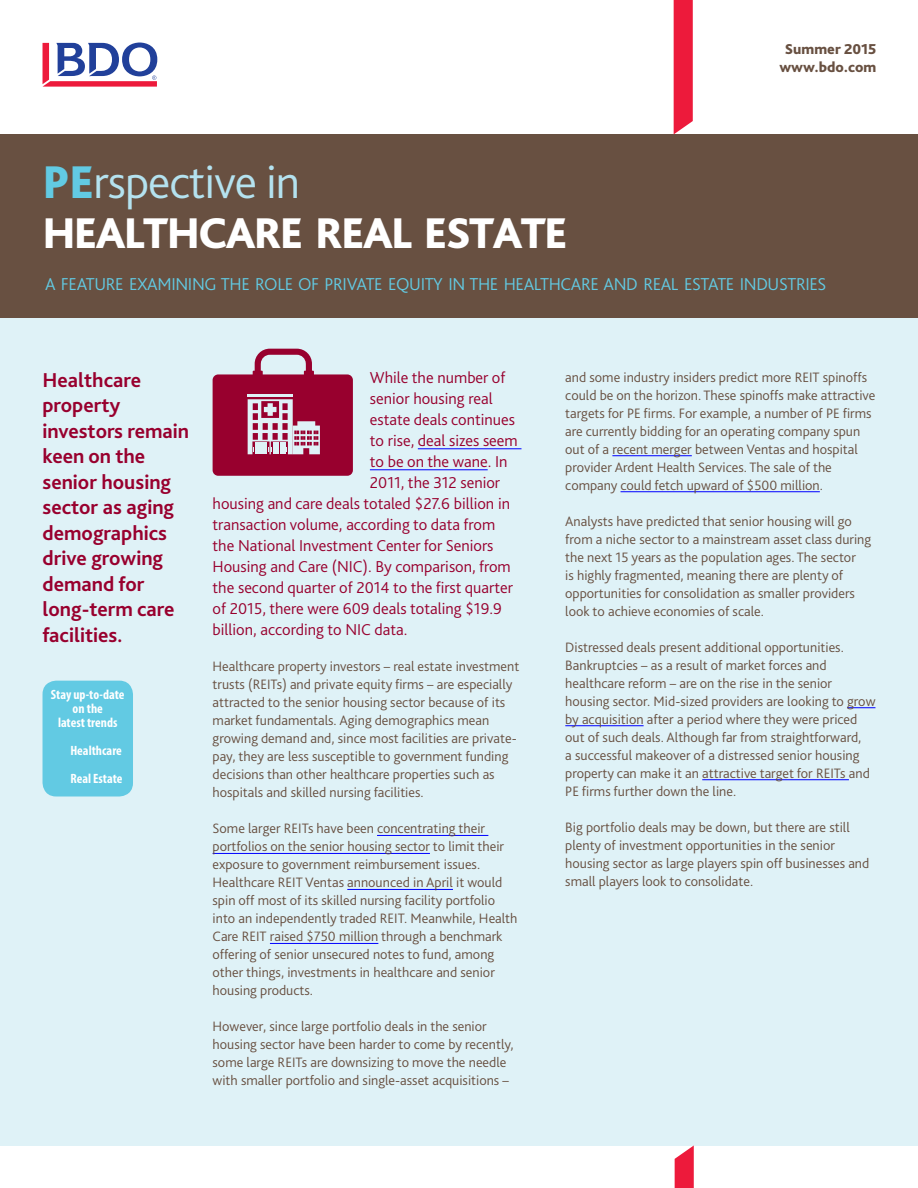
<style>
.page{position:relative;width:918px;height:1188px;background:#fff}
.page>*{position:absolute;margin:0;border:0;box-sizing:border-box;transform-origin:0 0}
.t1{font:300 48px "Bliss Pro";letter-spacing:-.02em;color:#b4e2ef}
.t2{font:800 45px "Bliss Pro";letter-spacing:-.04em;color:#fff}
.t3{font:700 21px/25.5px "Bliss Pro";color:#98002e}
.t4{font:300 18px "Bliss Pro";letter-spacing:-.02em;color:#62cae3}
.t5{font:300 16.5px "Bliss Pro";color:#98002e}
.t6{font:800 15px/18px "Bliss Pro";color:#685041;text-align:center}
.t7{font:300 14.25px/18px "Bliss Pro";color:#685041}
.t8{font:700 condensed 13.5px/14.1px "Myriad Pro";color:#fff;text-align:center}
.s1{font-weight:800;color:#62cae3}
</style>
<div class="page">
<div style="left:0;top:134px;width:918px;height:184px;background:#685041"></div>
<div style="left:0;top:318px;width:918px;height:827px;background:#dff2f7"></div>
<svg style="left:674px;top:0;width:19px;height:134px;background:#ee2746"></svg>
<svg style="left:43px;top:43px;width:114px;height:44px"></svg>
<svg style="left:675px;top:1145px;width:19px;height:43px"></svg>
<hr style="left:418px;top:448px;width:104px;height:1px;background:#00f">
<hr style="left:370px;top:469px;width:118px;height:1px;background:#00f">
<hr style="left:377px;top:835px;width:111px;height:1px;background:#00f">
<hr style="left:213px;top:853px;width:217px;height:1px;background:#00f">
<hr style="left:347px;top:889px;width:106px;height:1px;background:#00f">
<hr style="left:270px;top:943px;width:108px;height:1px;background:#00f">
<hr style="left:612px;top:455px;width:80px;height:1px;background:#00f">
<hr style="left:621px;top:491px;width:199px;height:1px;background:#00f">
<svg style="left:847px;top:707px;width:28px;height:1px"></svg>
<hr style="left:565px;top:725px;width:79px;height:1px;background:#00f">
<hr style="left:702px;top:779px;width:147px;height:1px;background:#00f">
<div style="left:253px;top:371px;width:10px;height:6px;background:#98002e"></div>
<div style="left:304px;top:371px;width:10px;height:6px;background:#98002e"></div>
<div style="left:213px;top:374px;width:140px;height:102px;background:#98002e;border-radius:6px"></div>
<svg style="left:255px;top:349px;width:57px;height:24px"></svg>
<div style="left:43px;top:681px;width:90px;height:116px;background:#62cae3;border-radius:14px"></div>
<hr style="left:248px;top:395px;width:45px;height:2px;background:#dff2f7">
<svg style="left:248px;top:399px;width:72px;height:55px"></svg>
<h1 class="t1" style="left:43px;top:152px;width:259px"><span class="s1">PE</span>rspective in</h1>
<h2 class="t2" style="left:43px;top:205px;width:527px">HEALTHCARE REAL ESTATE</h2>
<p class="t6" style="left:779px;top:40px;width:99px">Summer 2015 www.bdo.com</p>
<p class="t4" style="left:45px;top:273px;width:783px">A FEATURE EXAMINING THE ROLE OF PRIVATE EQUITY IN THE HEALTHCARE AND REAL ESTATE INDUSTRIES</p>
<h3 class="t3" style="left:43px;top:367px;width:148px">Healthcare property investors remain keen on the senior housing sector as aging demographics drive growing demand for long-term care facilities.</h3>
<p class="t8" style="left:51px;top:687px;width:75px">Stay up-to-date on the<br>latest trends</p>
<p class="t8" style="left:70px;top:736px;width:54px;line-height:28px;text-align:left">Healthcare<br>Real Estate</p>
<p class="t5" style="left:370px;top:368px;width:137px">While the number of</p>
<p class="t5" style="left:370px;top:389px;width:124px">senior housing real</p>
<p class="t5" style="left:370px;top:410px;width:147px">estate deals continues</p>
<p class="t5" style="left:370px;top:431px;width:149px">to rise, deal sizes seem</p>
<p class="t5" style="left:370px;top:452px;width:139px">to be on the wane. In</p>
<p class="t5" style="left:370px;top:473px;width:132px">2011, the 312 senior</p>
<p class="t5" style="left:213px;top:494px;width:299px">housing and care deals totaled $27.6 billion in</p>
<p class="t5" style="left:213px;top:515px;width:284px">transaction volume, according to data from</p>
<p class="t5" style="left:213px;top:536px;width:282px">the National Investment Center for Seniors</p>
<p class="t5" style="left:213px;top:557px;width:300px">Housing and Care (NIC). By comparison, from</p>
<p class="t5" style="left:213px;top:578px;width:302px">the second quarter of 2014 to the first quarter</p>
<p class="t5" style="left:213px;top:599px;width:291px">of 2015, there were 609 deals totaling $19.9</p>
<p class="t5" style="left:213px;top:620px;width:196px">billion, according to NIC data.</p>
<p class="t7" style="left:213px;top:657px;width:308px">Healthcare property investors – real estate investment trusts (REITs) and private equity firms – are especially attracted to the senior housing sector because of its market fundamentals. Aging demographics mean growing demand and, since most facilities are private&shy;pay, they are less susceptible to government funding decisions than other healthcare properties such as hospitals and skilled nursing facilities.</p>
<p class="t7" style="left:213px;top:819px;width:306px">Some larger REITs have been concentrating their portfolios on the senior housing sector to limit their exposure to government reimbursement issues.<br>Healthcare REIT Ventas announced in April it would spin off most of its skilled nursing facility portfolio into an independently traded REIT. Meanwhile, Health Care REIT raised $750 million through a benchmark offering of senior unsecured notes to fund, among other things, investments in healthcare and senior housing products.</p>
<p class="t7" style="left:213px;top:1017px;width:303px">However, since large portfolio deals in the senior housing sector have been harder to come by recently, some large REITs are downsizing to move the needle with smaller portfolio and single-asset acquisitions –</p>
<p class="t7" style="left:565px;top:368px;width:312px">and some industry insiders predict more REIT spinoffs could be on the horizon. These spinoffs make attractive targets for PE firms. For example, a number of PE firms are currently bidding for an operating company spun out of a recent merger between Ventas and hospital provider Ardent Health Services. The sale of the company could fetch upward of $500 million.</p>
<p class="t7" style="left:565px;top:512px;width:307px">Analysts have predicted that senior housing will go from a niche sector to a mainstream asset class during the next 15 years as the population ages. The sector<br>is highly fragmented, meaning there are plenty of opportunities for consolidation as smaller providers look to achieve economies of scale.</p>
<p class="t7" style="left:565px;top:637px;width:312px">Distressed deals present additional opportunities.<br>Bankruptcies – as a result of market forces and healthcare reform – are on the rise in the senior housing sector. Mid-sized providers are looking to grow by acquisition after a period where they were priced out of such deals. Although far from straightforward,<br>a successful makeover of a distressed senior housing property can make it an attractive target for REITs and PE firms further down the line.</p>
<p class="t7" style="left:565px;top:817px;width:306px">Big portfolio deals may be down, but there are still plenty of investment opportunities in the senior housing sector as large players spin off businesses and small players look to consolidate.</p>
</div>
